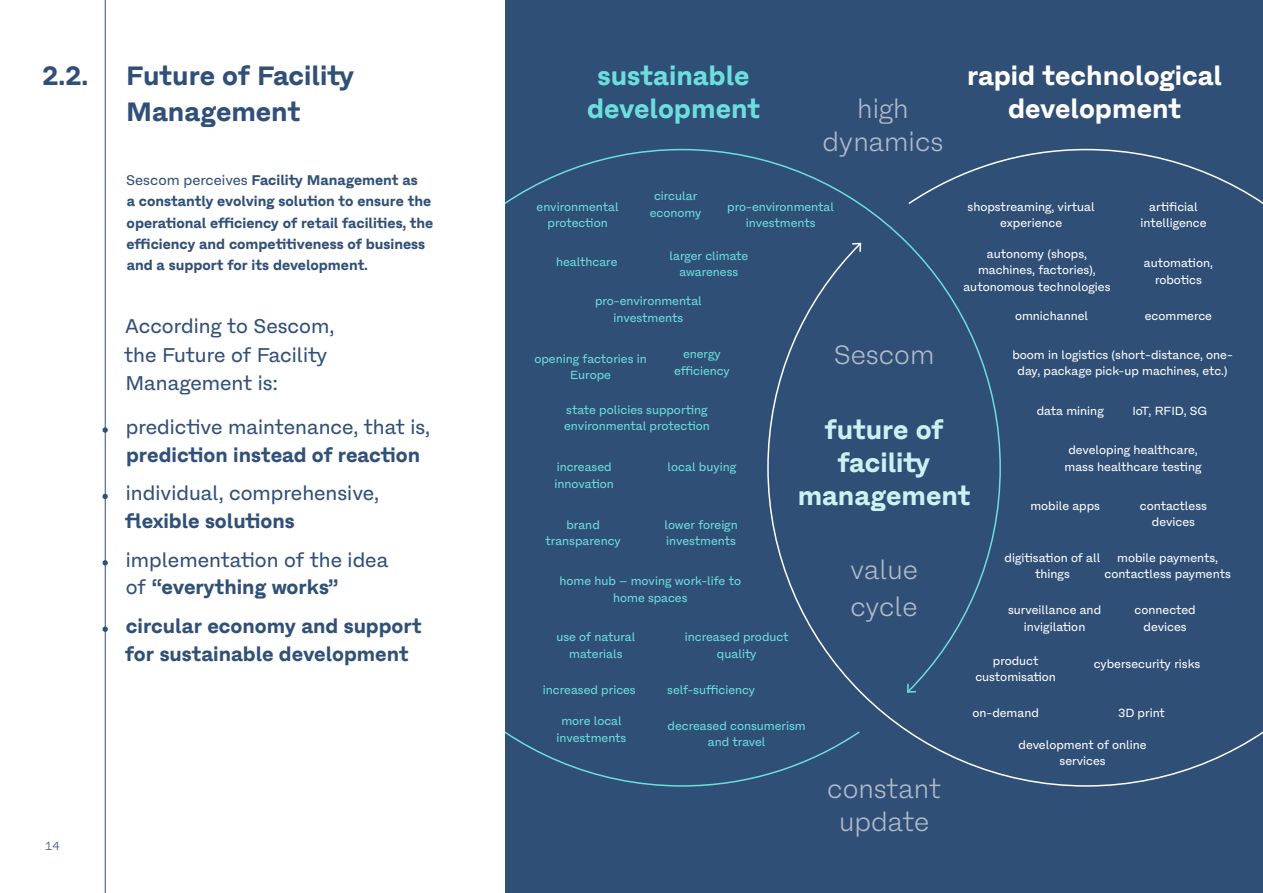
<style>
.page{position:relative;width:1263px;height:893px;background:#fff}
.page>*{position:absolute;margin:0;border:0;box-sizing:border-box;transform-origin:0 0}
.t1{font:300 27px/33px "Fracktif";color:#b0bbca;text-align:center}
.t2{font:700 27px/36px "Fracktif";color:#315078}
.t3{font:700 27px/33px "Fracktif";color:#fff;text-align:center}
.t4{font:700 27px/33px "Fracktif";color:#caf2f1;text-align:center}
.t5{font:700 27px/33px "Fracktif";color:#6cdedc;text-align:center}
.t6{font:20.25px/28.3px "Fracktif";color:#315078}
.t7{font:700 20.25px/27.8px "Fracktif";color:#315078}
.t8{font:700 14.25px/21.3px "Fracktif";color:#315078}
.t9{font:12px/16.5px "Fracktif";color:#fff;text-align:center}
.t10{font:12px/16.5px "Fracktif";color:#6cdedc;text-align:center}
.t11{font:300 12px "Fracktif";color:#315078}
.s1{font-weight:400}
.s2{font-weight:700}
</style>
<div class="page">
<div style="left:505px;top:0;width:758px;height:893px;background:#2f4f77"></div>
<svg style="left:505px;top:148px;width:261px;height:639px"></svg>
<svg style="left:766px;top:148px;width:497px;height:639px"></svg>
<svg style="left:851px;top:242px;width:11px;height:11px"></svg>
<svg style="left:102px;top:427px;width:6px;height:6px"></svg>
<svg style="left:102px;top:494px;width:6px;height:5px"></svg>
<svg style="left:102px;top:560px;width:6px;height:5px"></svg>
<svg style="left:102px;top:626px;width:6px;height:6px"></svg>
<hr style="left:105px;top:0;width:1px;height:893px;background:#315078">
<h1 class="t2" style="left:42px;top:58px;width:47px">2.2.</h1>
<h1 class="t2" style="left:126px;top:58px;width:229px">Future of Facility<br>Management</h1>
<p class="t8" style="left:126px;top:169px;width:309px"><span class="s1">Sescom perceives</span> Facility Management as<br>a constantly evolving solution to ensure the operational efficiency of retail facilities, the efficiency and competitiveness of business and a support for its development.</p>
<h2 class="t6" style="left:124px;top:312px;width:212px">According to Sescom, the Future of Facility<br>Management is:</h2>
<h2 class="t6" style="left:126px;top:413px;width:306px">predictive maintenance, that is,</h2>
<h2 class="t7" style="left:126px;top:441px;width:296px">prediction instead of reaction</h2>
<h2 class="t6" style="left:126px;top:479px;width:255px">individual, comprehensive,</h2>
<h2 class="t7" style="left:125px;top:507px;width:171px">flexible solutions</h2>
<h2 class="t6" style="left:126px;top:546px;width:264px;line-height:27.8px">implementation of the idea of <span class="s2">“everything works”</span></h2>
<h2 class="t7" style="left:125px;top:612px;width:298px">circular economy and support for sustainable development</h2>
<p class="t11" style="left:45px;top:839px;width:16px">14</p>
<h1 class="t5" style="left:587px;top:59px;width:175px">sustainable development</h1>
<h1 class="t3" style="left:967px;top:59px;width:257px">rapid technological development</h1>
<h1 class="t1" style="left:822px;top:92px;width:122px">high dynamics</h1>
<p class="t10" style="left:537px;top:198px;width:84px">environmental protection</p>
<p class="t10" style="left:650px;top:188px;width:53px">circular economy</p>
<p class="t10" style="left:727px;top:198px;width:108px">pro-environmental investments</p>
<p class="t10" style="left:556px;top:254px;width:63px">healthcare</p>
<p class="t10" style="left:669px;top:247px;width:80px">larger climate awareness</p>
<p class="t10" style="left:595px;top:293px;width:108px">pro-environmental investments</p>
<p class="t9" style="left:967px;top:198px;width:129px">shopstreaming, virtual experience</p>
<p class="t9" style="left:963px;top:245px;width:149px">autonomy (shops, machines, factories), autonomous technologies</p>
<p class="t9" style="left:1015px;top:308px;width:75px">omnichannel</p>
<p class="t9" style="left:1140px;top:198px;width:68px">artificial intelligence</p>
<p class="t9" style="left:1144px;top:255px;width:70px">automation, robotics</p>
<p class="t9" style="left:1145px;top:308px;width:69px">ecommerce</p>
<h1 class="t1" style="left:834px;top:338px;width:102px">Sescom</h1>
<p class="t9" style="left:1012px;top:346px;width:222px">boom in logistics (short-distance, one&shy;day, package pick-up machines, etc.)</p>
<p class="t9" style="left:1037px;top:402px;width:69px">data mining</p>
<p class="t9" style="left:1064px;top:442px;width:139px">developing healthcare, mass healthcare testing</p>
<p class="t10" style="left:674px;top:346px;width:57px">energy efficiency</p>
<p class="t10" style="left:534px;top:350px;width:114px">opening factories in<br>Europe</p>
<p class="t10" style="left:564px;top:401px;width:147px;text-align:left">state policies supporting environmental protection</p>
<p class="t9" style="left:1132px;top:402px;width:76px">IoT, RFID, SG</p>
<h1 class="t4" style="left:798px;top:413px;width:174px">future of facility management</h1>
<p class="t10" style="left:557px;top:459px;width:57px">increased</p>
<p class="t10" style="left:668px;top:459px;width:70px">local buying</p>
<p class="t10" style="left:554px;top:475px;width:61px">innovation</p>
<p class="t9" style="left:1030px;top:497px;width:71px">mobile apps</p>
<p class="t9" style="left:1140px;top:497px;width:69px">contactless devices</p>
<p class="t9" style="left:1004px;top:549px;width:97px">digitisation of all things</p>
<p class="t9" style="left:1104px;top:549px;width:128px">mobile payments, contactless payments</p>
<p class="t9" style="left:1008px;top:602px;width:95px">surveillance and invigilation</p>
<p class="t9" style="left:1134px;top:602px;width:63px">connected devices</p>
<p class="t9" style="left:975px;top:652px;width:82px">product customisation</p>
<p class="t9" style="left:1094px;top:656px;width:108px">cybersecurity risks</p>
<p class="t9" style="left:972px;top:705px;width:68px">on-demand</p>
<p class="t9" style="left:1118px;top:705px;width:48px">3D print</p>
<p class="t9" style="left:1018px;top:736px;width:130px">development of online services</p>
<p class="t10" style="left:545px;top:516px;width:77px">brand transparency</p>
<p class="t10" style="left:664px;top:516px;width:75px;text-align:left">lower foreign investments</p>
<h1 class="t1" style="left:850px;top:551px;width:69px;line-height:37.2px;text-align:left">value cycle</h1>
<p class="t10" style="left:559px;top:573px;width:183px">home hub – moving work-life to home spaces</p>
<p class="t10" style="left:556px;top:629px;width:81px">use of natural materials</p>
<p class="t10" style="left:667px;top:681px;width:89px">self-sufficiency</p>
<p class="t10" style="left:557px;top:713px;width:71px">more local investments</p>
<p class="t10" style="left:685px;top:629px;width:105px">increased product quality</p>
<p class="t10" style="left:543px;top:681px;width:94px">increased prices</p>
<p class="t10" style="left:668px;top:717px;width:140px">decreased consumerism and travel</p>
<h1 class="t1" style="left:827px;top:772px;width:115px">constant update</h1>
</div>
